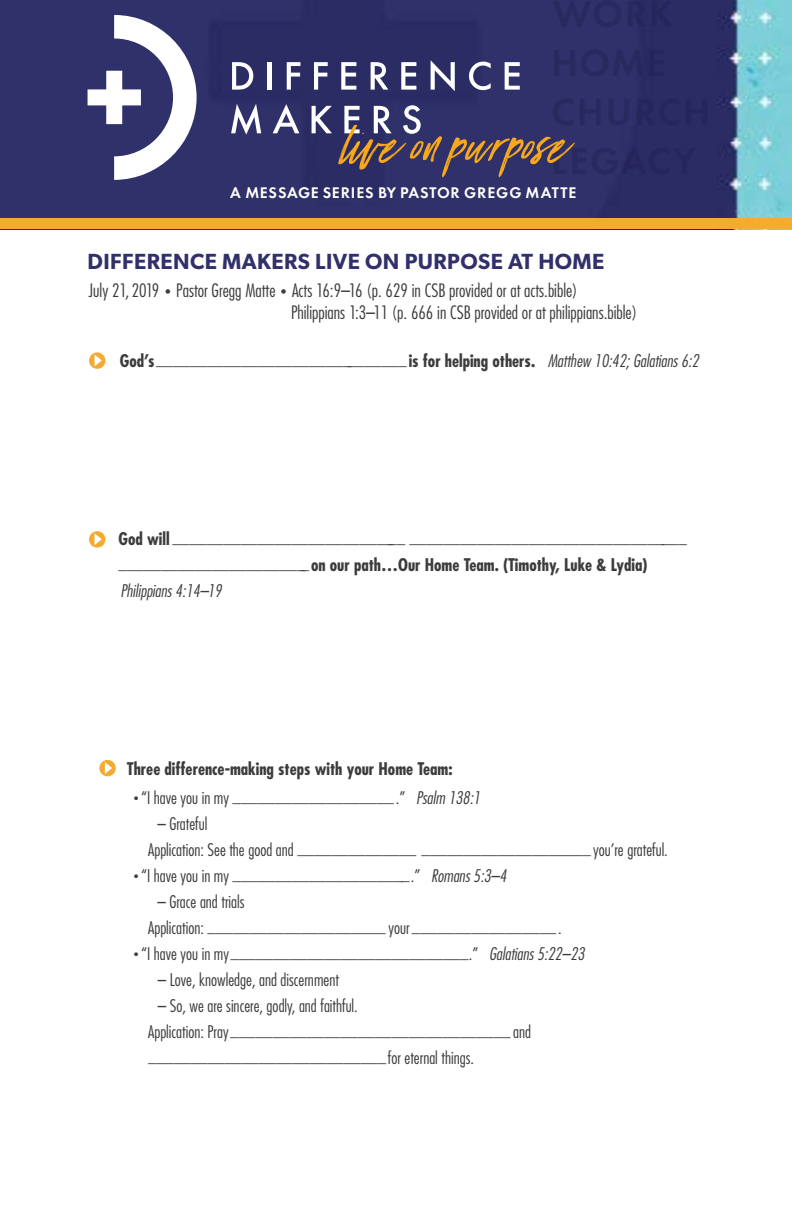
<style>
.page{position:relative;width:792px;height:1224px;background:#fff}
.page>*{position:absolute;margin:0;border:0;box-sizing:border-box;transform-origin:0 0}
.t1{font:600 22px "Gibson";letter-spacing:.02em;color:#31306a}
.t2{font:300 condensed 18px/22px "Futura";color:#3d3b3b}
.t3{font:700 condensed 17px/28px "Futura";color:#3d3b3b}
.t4{font:300 condensed 17px/26px "Futura";color:#3d3b3b}
.t5{font:italic 300 condensed 17px "Futura";color:#3d3b3b}
.t6{font:16px "Futura SC Dem";letter-spacing:.055em;color:#fff}
.s1{font-size:12px}
.s2{font-weight:300;font-style:italic}
.s3{font-weight:300;font-size:10px}
.s4{font-weight:300}
.s5{font-weight:700}
</style>
<div class="page">
<img style="left:0;top:0;width:792px;height:218px">
<div style="left:0;top:218px;width:792px;height:11px;background:#f3ab31"></div>
<svg style="left:232px;top:62px;width:21px;height:28px"></svg>
<hr style="left:267px;top:62px;width:4px;height:28px;background:#fff">
<svg style="left:287px;top:62px;width:13px;height:28px"></svg>
<svg style="left:314px;top:62px;width:14px;height:28px"></svg>
<svg style="left:341px;top:62px;width:15px;height:28px"></svg>
<svg style="left:371px;top:62px;width:17px;height:28px"></svg>
<svg style="left:401px;top:62px;width:15px;height:28px"></svg>
<svg style="left:431px;top:60px;width:24px;height:31px"></svg>
<svg style="left:469px;top:62px;width:22px;height:28px"></svg>
<svg style="left:505px;top:62px;width:15px;height:28px"></svg>
<svg style="left:231px;top:104px;width:30px;height:31px"></svg>
<svg style="left:273px;top:104px;width:26px;height:29px"></svg>
<svg style="left:312px;top:106px;width:20px;height:27px"></svg>
<svg style="left:88px;top:15px;width:109px;height:165px"></svg>
<svg style="left:338px;top:105px;width:238px;height:73px"></svg>
<svg style="left:89px;top:531px;width:16px;height:17px"></svg>
<svg style="left:99px;top:760px;width:17px;height:16px"></svg>
<svg style="left:89px;top:352px;width:16px;height:17px"></svg>
<p class="t6" style="left:230px;top:183px;width:348px">A MESSAGE SERIES BY PASTOR GREGG MATTE</p>
<p class="t1" style="left:88px;top:248px;width:518px">DIFFERENCE MAKERS LIVE ON PURPOSE AT HOME</p>
<p class="t2" style="left:291px;top:280px;width:348px;text-indent:-202px">July 21, 2019 <span class="s1">•</span> Pastor Gregg Matte <span class="s1">•</span> Acts 16:9–16 (p. 629 in CSB provided or at acts.bible)<br>Philippians 1:3–11 (p. 666 in CSB provided or at philippians.bible)</p>
<p class="t3" style="left:120px;top:345px;width:580px">God’s ______________________________ is for helping others. <span class="s2">Matthew 10:42; Galatians 6:2</span></p>
<p class="t3" style="left:119px;top:523px;width:570px">God will ____________________________ _________________________________ _______________________ on our path…Our Home Team. (Timothy, Luke &amp; Lydia)</p>
<p class="t5" style="left:120px;top:581px;width:103px">Philippians 4:14–19</p>
<p class="t3" style="left:127px;top:754px;width:327px">Three difference-making steps with your Home Team:</p>
<p class="t3" style="left:134px;top:782px;width:348px"><span class="s3">•</span> <span class="s4">“I have you in my</span> ___________________<span class="s4">.”</span> <span class="s2">Psalm 138:1</span></p>
<p class="t4" style="left:148px;top:811px;width:521px;text-indent:9px">– Grateful<br>Application: See the good and <span class="s5">______________ ____________________</span> you’re grateful.</p>
<p class="t3" style="left:134px;top:860px;width:374px"><span class="s3">•</span> <span class="s4">“I have you in my</span> _____________________<span class="s4">.”</span> <span class="s2">Romans 5:3–4</span></p>
<p class="t3" style="left:148px;top:890px;width:415px;line-height:24px;text-indent:9px"><span class="s4">– Grace and trials<br>Application:</span> _____________________ <span class="s4">your</span> _________________<span class="s4">.</span></p>
<p class="t3" style="left:134px;top:938px;width:452px"><span class="s3">•</span> <span class="s4">“I have you in my</span> ____________________________<span class="s4">.”</span> <span class="s2">Galatians 5:22–23</span></p>
<p class="t4" style="left:158px;top:967px;width:183px">– Love, knowledge, and discernment</p>
<p class="t4" style="left:148px;top:994px;width:384px;line-height:24px;text-indent:10px">– So, we are sincere, godly, and faithful.<br>Application: Pray <span class="s5">_________________________________</span> and</p>
<p class="t3" style="left:148px;top:1042px;width:327px">____________________________<span class="s4">for eternal things.</span></p>
</div>
